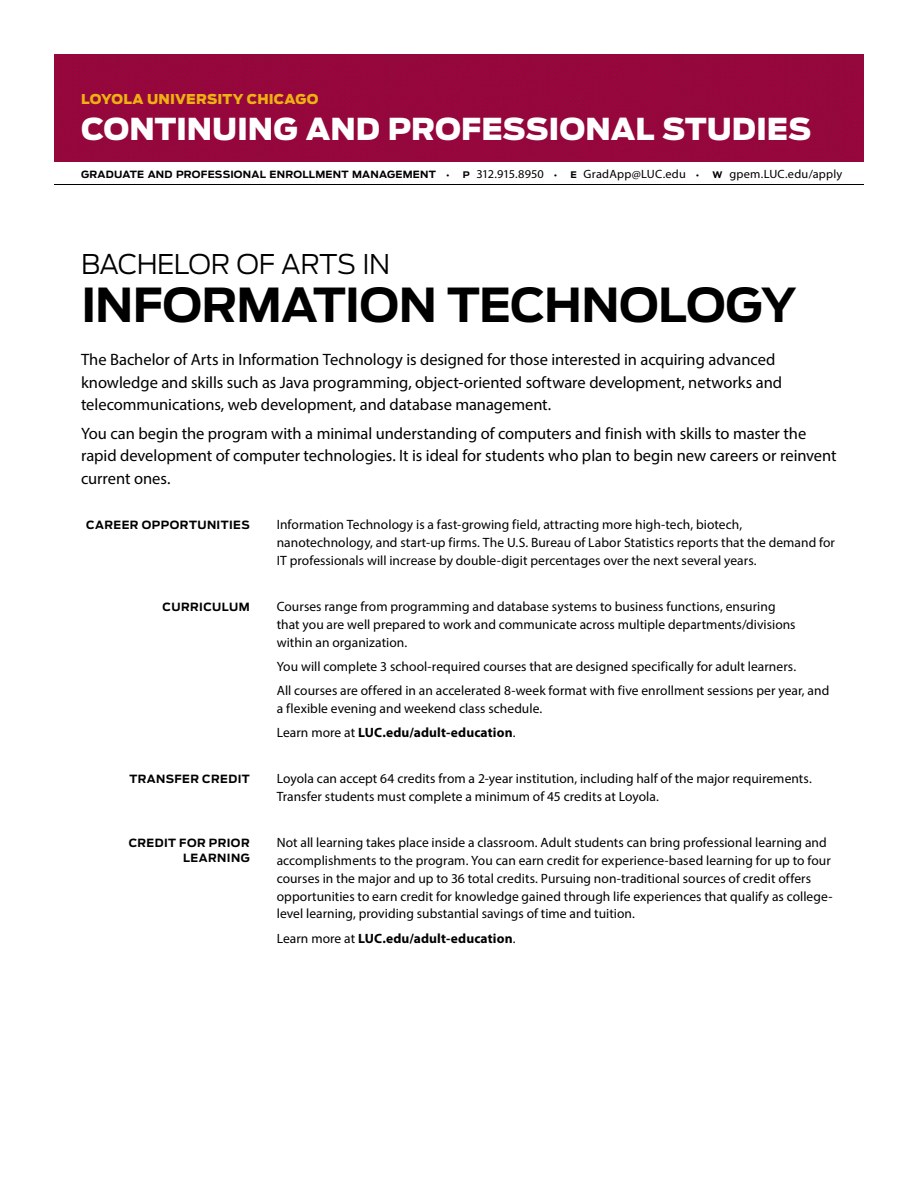
<style>
.page{position:relative;width:918px;height:1188px;background:#fff}
.page>*{position:absolute;margin:0;border:0;box-sizing:border-box;transform-origin:0 0}
.t1{font:700 46.5px "Antenna";letter-spacing:-.015em;color:#000}
.t2{font:900 30px "Antenna";color:#fff}
.t3{font:300 27px "Antenna";letter-spacing:-.02em;color:#000}
.t4{font:16.5px/22.5px "Myriad Pro";letter-spacing:-.005em;color:#000}
.t5{font:13.5px/18px "Myriad Pro";letter-spacing:.005em;color:#000}
.t6{font:700 13.5px "Myriad Pro";letter-spacing:.01em;color:#000}
.t7{font:900 13.5px "Antenna";letter-spacing:.01em;color:#eeb111}
.t8{font:12px "Myriad Pro";letter-spacing:.015em;color:#000}
.t9{font:12px "Myriad Pro";letter-spacing:-.02em;color:#000}
.t10{font:700 11.25px/15px "Antenna";letter-spacing:.04em;color:#000;text-align:right}
.t11{font:700 9.9px "Antenna";letter-spacing:.02em;color:#000}
.s1{font-family:"Myriad Pro";font-weight:400}
.s2{font-family:"Antenna";font-weight:700;font-size:9px}
.s3{font-size:9.9px}
.s4{font-weight:700}
.s5{font-weight:400}
</style>
<div class="page">
<img style="left:54px;top:54px;width:810px;height:108px">
<hr style="left:54px;top:184px;width:810px;height:1px;background:#000">
<p class="t7" style="left:81px;top:90px;width:239px">LOYOLA UNIVERSITY CHICAGO</p>
<h2 class="t2" style="left:81px;top:108px;width:732px">CONTINUING AND PROFESSIONAL STUDIES</h2>
<p class="t11" style="left:81px;top:167px;width:370px">GRADUATE AND PROFESSIONAL ENROLLMENT MANAGEMENT <span class="s1">•</span></p>
<p class="t9" style="left:463px;top:166px;width:96px"><span class="s2">P</span> 312.915.8950 <span class="s3">•</span></p>
<p class="t8" style="left:571px;top:166px;width:130px"><span class="s2">E</span> GradApp@LUC.edu <span class="s3">•</span></p>
<p class="t8" style="left:713px;top:166px;width:131px"><span class="s2">W</span> gpem.LUC.edu/apply</p>
<h3 class="t3" style="left:81px;top:246px;width:311px">BACHELOR OF ARTS IN</h3>
<h1 class="t1" style="left:81px;top:272px;width:717px">INFORMATION TECHNOLOGY</h1>
<p class="t4" style="left:81px;top:348px;width:703px">The Bachelor of Arts in Information Technology is designed for those interested in acquiring advanced knowledge and skills such as Java programming, object-oriented software development, networks and telecommunications, web development, and database management.</p>
<p class="t4" style="left:81px;top:421px;width:757px">You can begin the program with a minimal understanding of computers and finish with skills to master the rapid development of computer technologies. It is ideal for students who plan to begin new careers or reinvent current ones.</p>
<p class="t10" style="left:86px;top:518px;width:165px">CAREER OPPORTUNITIES</p>
<p class="t5" style="left:277px;top:516px;width:560px">Information Technology is a fast-growing field, attracting more high-tech, biotech, nanotechnology, and start-up firms. The U.S. Bureau of Labor Statistics reports that the demand for<br>IT professionals will increase by double-digit percentages over the next several years.</p>
<p class="t10" style="left:163px;top:599px;width:89px">CURRICULUM</p>
<p class="t5" style="left:277px;top:597px;width:520px">Courses range from programming and database systems to business functions, ensuring that you are well prepared to work and communicate across multiple departments/divisions within an organization.</p>
<p class="t5" style="left:277px;top:654px;width:554px;line-height:24px">You will complete 3 school-required courses that are designed specifically for adult learners.<br>All courses are offered in an accelerated 8-week format with five enrollment sessions per year, and</p>
<p class="t5" style="left:277px;top:696px;width:267px;line-height:24px">a flexible evening and weekend class schedule.<br>Learn more at <span class="s4">LUC.edu/adult-education</span>.</p>
<p class="t10" style="left:129px;top:771px;width:122px">TRANSFER CREDIT</p>
<p class="t5" style="left:277px;top:769px;width:537px">Loyola can accept 64 credits from a 2-year institution, including half of the major requirements.<br>Transfer students must complete a minimum of 45 credits at Loyola.</p>
<p class="t10" style="left:129px;top:835px;width:123px">CREDIT FOR PRIOR<br>LEARNING</p>
<p class="t5" style="left:277px;top:833px;width:557px">Not all learning takes place inside a classroom. Adult students can bring professional learning and accomplishments to the program. You can earn credit for experience-based learning for up to four courses in the major and up to 36 total credits. Pursuing non-traditional sources of credit offers opportunities to earn credit for knowledge gained through life experiences that qualify as college&shy;level learning, providing substantial savings of time and tuition.</p>
<p class="t6" style="left:277px;top:929px;width:240px"><span class="s5">Learn more at</span> LUC.edu/adult-education<span class="s5">.</span></p>
</div>
